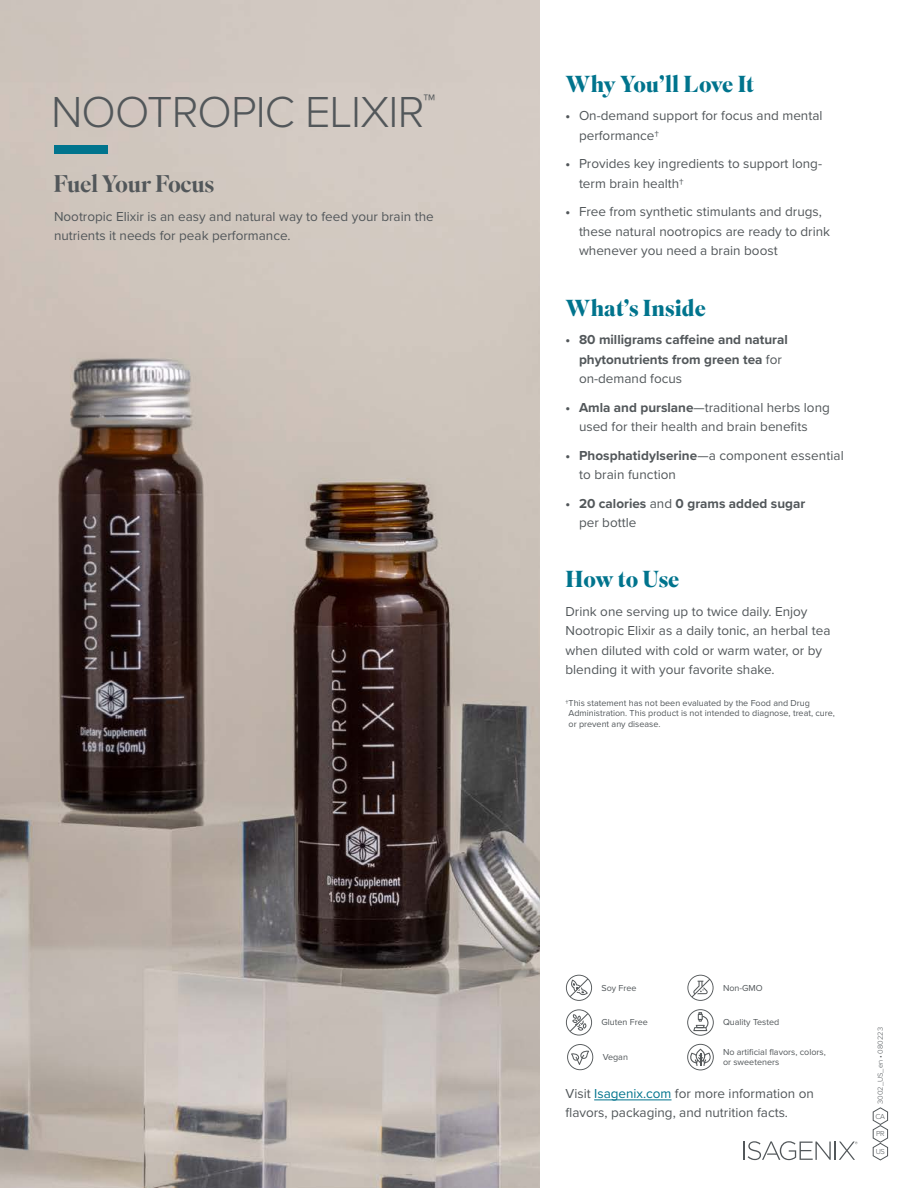
<style>
.page{position:relative;width:918px;height:1188px;background:#fff}
.page>*{position:absolute;margin:0;border:0;box-sizing:border-box;transform-origin:0 0}
.t1{font:300 45px "Proxima Nova";letter-spacing:-.02em;color:#52575a}
.t2{font:500 24px "Superior Title";letter-spacing:-.02em;color:#52575a}
.t3{font:700 22.5px "Superior Title";color:#00748d}
.t4{font:13.5px/19.5px "Proxima Nova";color:#52575a}
.t5{font:700 13.5px/19.5px "Proxima Nova";color:#52575a}
.t6{font:9px/10.5px "Proxima Nova";color:#52575a}
.t7{font:300 7.5px "Proxima Nova";color:#52575a}
.s1{font-weight:700}
.s2{font-weight:400}
.s3{color:#00748d}
</style>
<div class="page">
<svg style="left:743px;top:1141px;width:115px;height:19px"></svg>
<img style="left:0;top:0;width:540px;height:1188px">
<div style="left:54px;top:145px;width:54px;height:9px;background:#00748d"></div>
<hr style="left:594px;top:1100px;width:78px;height:1px;background:#00748d">
<svg style="left:873px;top:1107px;width:15px;height:53px"></svg>
<svg style="left:566px;top:1009px;width:26px;height:27px"></svg>
<svg style="left:567px;top:1044px;width:26px;height:26px"></svg>
<svg style="left:566px;top:975px;width:26px;height:26px"></svg>
<svg style="left:687px;top:975px;width:27px;height:26px"></svg>
<svg style="left:687px;top:1009px;width:27px;height:27px"></svg>
<svg style="left:687px;top:1044px;width:27px;height:26px"></svg>
<h1 class="t1" style="left:51px;top:78px;width:386px">NOOTROPIC ELIXIR<sup>™</sup></h1>
<h2 class="t2" style="left:53px;top:169px;width:163px">Fuel Your Focus</h2>
<p class="t4" style="left:54px;top:206px;width:381px">Nootropic Elixir is an easy and natural way to feed your brain the nutrients it needs for peak performance.</p>
<h3 class="t3" style="left:566px;top:70px;width:190px">Why You’ll Love It</h3>
<p class="t4" style="left:579px;top:106px;width:245px;text-indent:-14px"><span class="s1">•</span> On-demand support for focus and mental performance†</p>
<p class="t4" style="left:579px;top:154px;width:245px;text-indent:-14px"><span class="s1">•</span> Provides key ingredients to support long&shy;term brain health†</p>
<p class="t4" style="left:579px;top:202px;width:253px;text-indent:-14px"><span class="s1">•</span> Free from synthetic stimulants and drugs, these natural nootropics are ready to drink whenever you need a brain boost</p>
<h3 class="t3" style="left:566px;top:294px;width:142px">What’s Inside</h3>
<p class="t5" style="left:579px;top:330px;width:210px;text-indent:-14px">• 80 milligrams caffeine and natural phytonutrients from green tea <span class="s2">for on-demand focus</span></p>
<p class="t4" style="left:579px;top:397px;width:252px;text-indent:-14px"><span class="s1">• Amla and purslane</span>—traditional herbs long used for their health and brain benefits</p>
<p class="t4" style="left:579px;top:445px;width:266px;text-indent:-14px"><span class="s1">• Phosphatidylserine</span>—a component essential to brain function</p>
<p class="t5" style="left:579px;top:493px;width:228px;text-indent:-14px">• 20 calories <span class="s2">and</span> 0 grams added sugar <span class="s2">per bottle</span></p>
<h3 class="t3" style="left:566px;top:566px;width:115px">How to Use</h3>
<p class="t4" style="left:566px;top:601px;width:266px">Drink one serving up to twice daily. Enjoy Nootropic Elixir as a daily tonic, an herbal tea when diluted with cold or warm water, or by blending it with your favorite shake.</p>
<p class="t6" style="left:569px;top:697px;width:268px;text-indent:-3px">†This statement has not been evaluated by the Food and Drug<br>Administration. This product is not intended to diagnose, treat, cure, or prevent any disease.</p>
<p class="t6" style="left:602px;top:982px;width:37px">Soy Free</p>
<p class="t6" style="left:723px;top:982px;width:41px">Non-GMO</p>
<p class="t6" style="left:602px;top:1017px;width:48px">Gluten Free</p>
<p class="t6" style="left:603px;top:1052px;width:27px">Vegan</p>
<p class="t6" style="left:723px;top:1017px;width:58px">Quality Tested</p>
<p class="t6" style="left:723px;top:1046px;width:104px">No artificial flavors, colors, or sweeteners</p>
<p class="t4" style="left:566px;top:1083px;width:250px">Visit <span class="s3">Isagenix.com</span> for more information on flavors, packaging, and nutrition facts.</p>
<p class="t7" style="left:875px;top:1104px;width:78px;rotate:-90deg">3002_US_en • 080223</p>
<p class="t7" style="left:876px;top:1111px;width:11px">CA</p>
<p class="t7" style="left:876px;top:1128px;width:10px">PR</p>
<p class="t7" style="left:876px;top:1146px;width:11px">US</p>
</div>
